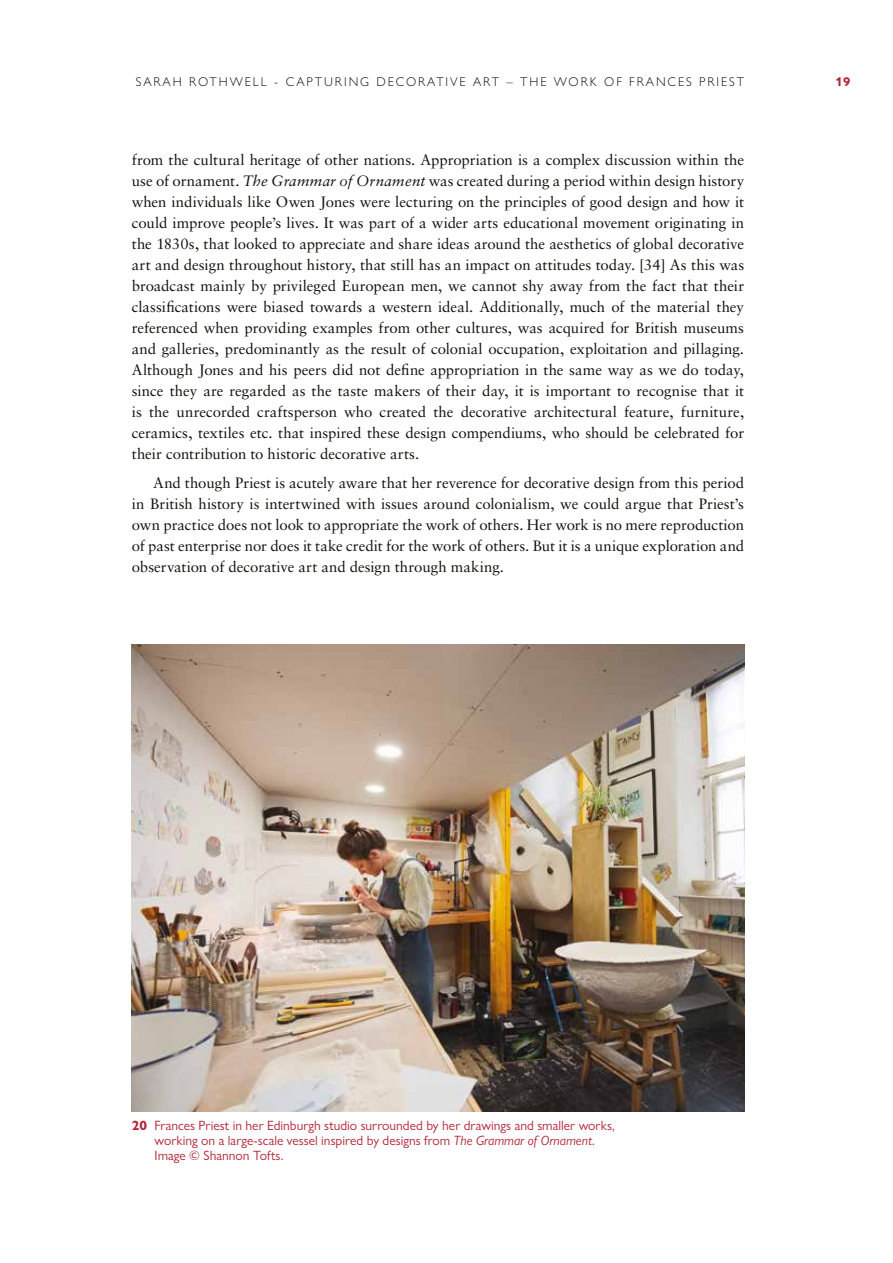
<style>
.page{position:relative;width:893px;height:1263px;background:#fff}
.page>*{position:absolute;margin:0;border:0;box-sizing:border-box;transform-origin:0 0}
.t1{font:15px/21px "Sabon LT Pro";letter-spacing:-.005em;color:#12120d;text-align:justify}
.t2{font:13.5px/15px "Gill Sans Nova";color:#b22536}
.t3{font:300 12.75px "Gill Sans Nova";letter-spacing:.15em;color:#12120d}
.t4{font:700 12.75px "Gill Sans Nova";color:#b22536}
.s1{font-style:italic}
.s2{font-weight:700}
</style>
<div class="page">
<img style="left:132px;top:645px;width:612px;height:466px">
<p class="t3" style="left:136px;top:74px;width:610px">SARAH ROTHWELL - CAPTURING DECORATIVE ART – THE WORK OF FRANCES PRIEST</p>
<p class="t4" style="left:835px;top:74px;width:17px">19</p>
<p class="t1" style="left:132px;top:148px;width:614px">from the cultural heritage of other nations. Appropriation is a complex discussion within the use of ornament. <span class="s1">The Grammar of Ornament</span> was created during a period within design history when individuals like Owen Jones were lecturing on the principles of good design and how it could improve people’s lives. It was part of a wider arts educational movement originating in the 1830s, that looked to appreciate and share ideas around the aesthetics of global decorative art and design throughout history, that still has an impact on attitudes today. [34] As this was broadcast mainly by privileged European men, we cannot shy away from the fact that their classifications were biased towards a western ideal. Additionally, much of the material they referenced when providing examples from other cultures, was acquired for British museums and galleries, predominantly as the result of colonial occupation, exploitation and pillaging.<br>Although Jones and his peers did not define appropriation in the same way as we do today, since they are regarded as the taste makers of their day, it is important to recognise that it is the unrecorded craftsperson who created the decorative architectural feature, furniture, ceramics, textiles etc. that inspired these design compendiums, who should be celebrated for their contribution to historic decorative arts.</p>
<p class="t1" style="left:132px;top:472px;width:614px;text-indent:21px">And though Priest is acutely aware that her reverence for decorative design from this period in British history is intertwined with issues around colonialism, we could argue that Priest’s own practice does not look to appropriate the work of others. Her work is no mere reproduction of past enterprise nor does it take credit for the work of others. But it is a unique exploration and observation of decorative art and design through making.</p>
<p class="t2" style="left:155px;top:1117px;width:462px;text-indent:-23px"><span class="s2">20</span> Frances Priest in her Edinburgh studio surrounded by her drawings and smaller works, working on a large-scale vessel inspired by designs from <span class="s1">The Grammar of Ornament</span>.<br>Image © Shannon Tofts.</p>
</div>
